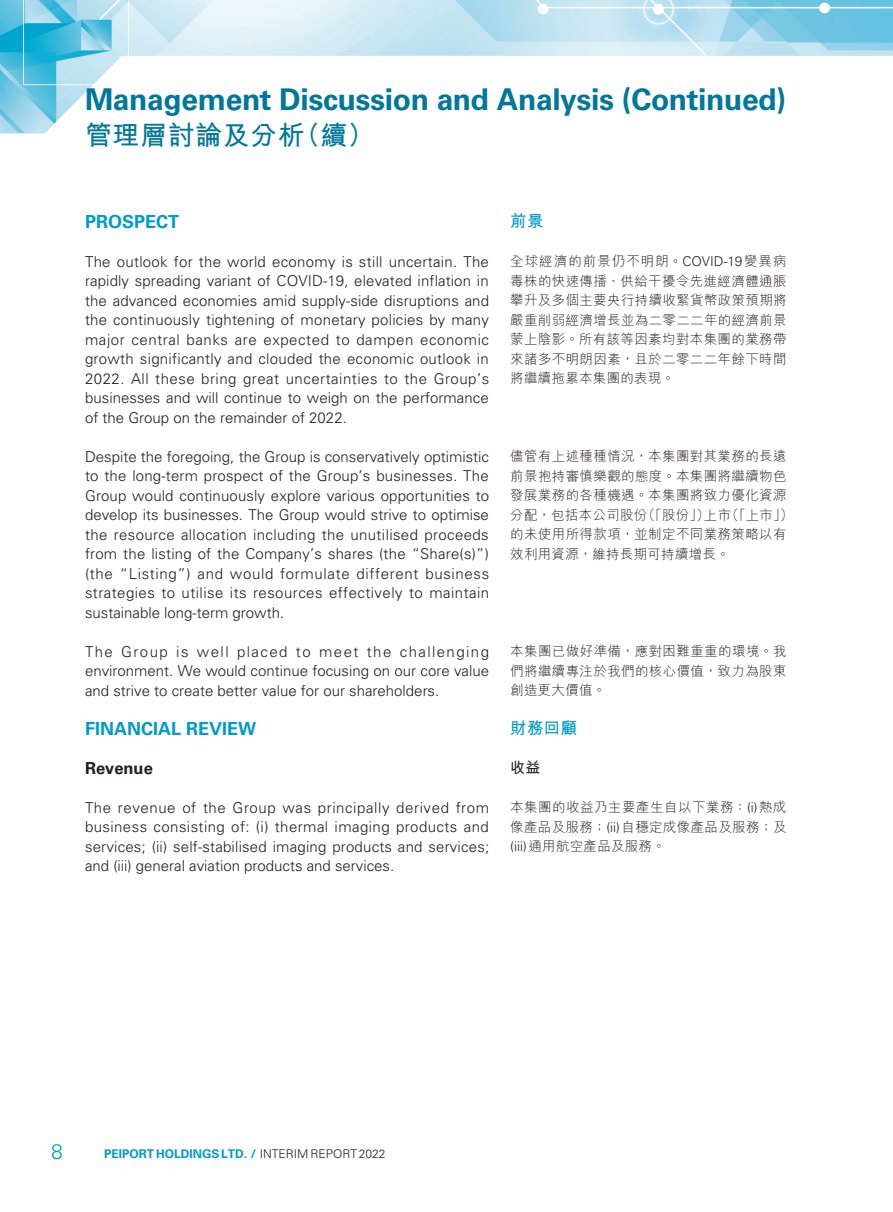
<style>
.page{position:relative;width:893px;height:1212px;background:#fff}
.page>*{position:absolute;margin:0;border:0;box-sizing:border-box;transform-origin:0 0}
.t1{font:700 30px "Univers LT Std";letter-spacing:-.015em;color:#00779b}
.t2{font:700 27px "M Hei HK";letter-spacing:.02em;color:#00779b}
.t3{font:300 21px "Univers LT Std";color:#009bc8}
._01_H1_E{font:700 18px "Univers LT Std";color:#009bc8}
._02_H2_E{font:700 16.5px "Univers LT Std";color:#231f20}
._001_H1_C{font:700 16.5px "M Hei HK";letter-spacing:.02em;color:#009bc8}
._00_txt_E{font:300 15px/19.5px "Univers LT Std";color:#231f20;text-align:justify}
._002_H2_C{font:700 15px "M Hei HK";color:#231f20}
._000_txt_C{font:300 13.5px/19.5px "M Hei HK";letter-spacing:.025em;color:#231f20;text-align:justify}
.t4{font:700 12px "Univers LT Std";color:#009bc8}
.s1{font-family:"Univers LT Std"}
.s2{font-weight:300;color:#231f20}
</style>
<div class="page">
<img style="left:0;top:0;width:893px;height:134px">
<h1 class="t1" style="left:85px;top:82px;width:703px">Management Discussion and Analysis (Continued)</h1>
<h2 class="t2" style="left:85px;top:116px;width:291px">管理層討論及分析（續）</h2>
<p class="_01_H1_E" style="left:85px;top:211px;width:96px">PROSPECT</p>
<p class="_00_txt_E" style="left:85px;top:251px;width:406px">The outlook for the world economy is still uncertain. The rapidly spreading variant of COVID-19, elevated inflation in the advanced economies amid supply-side disruptions and the continuously tightening of monetary policies by many major central banks are expected to dampen economic growth significantly and clouded the economic outlook in 2022. All these bring great uncertainties to the Group’s businesses and will continue to weigh on the performance of the Group on the remainder of 2022.</p>
<p class="_00_txt_E" style="left:85px;top:446px;width:406px">Despite the foregoing, the Group is conservatively optimistic to the long-term prospect of the Group’s businesses. The Group would continuously explore various opportunities to develop its businesses. The Group would strive to optimise the resource allocation including the unutilised proceeds from the listing of the Company’s shares (the “Share(s)”) (the “Listing”) and would formulate different business strategies to utilise its resources effectively to maintain sustainable long-term growth.</p>
<p class="_00_txt_E" style="left:85px;top:641px;width:405px">The Group is well placed to meet the challenging environment. We would continue focusing on our core value and strive to create better value for our shareholders.</p>
<p class="_01_H1_E" style="left:85px;top:718px;width:173px">FINANCIAL REVIEW</p>
<p class="_02_H2_E" style="left:85px;top:758px;width:69px">Revenue</p>
<p class="_00_txt_E" style="left:85px;top:797px;width:406px">The revenue of the Group was principally derived from business consisting of: (i) thermal imaging products and services; (ii) self-stabilised imaging products and services; and (iii) general aviation products and services.</p>
<p class="_001_H1_C" style="left:510px;top:209px;width:35px">前景</p>
<p class="_000_txt_C" style="left:510px;top:251px;width:278px">全球經濟的前景仍不明朗。<span class="s1">COVID-19</span>變異病毒株的快速傳播、供給干擾令先進經濟體通脹攀升及多個主要央行持續收緊貨幣政策預期將嚴重削弱經濟增長並為二零二二年的經濟前景蒙上陰影。所有該等因素均對本集團的業務帶來諸多不明朗因素，且於二零二二年餘下時間將繼續拖累本集團的表現。</p>
<p class="_000_txt_C" style="left:510px;top:446px;width:285px;text-align:left">儘管有上述種種情況，本集團對其業務的長遠前景抱持審慎樂觀的態度。本集團將繼續物色發展業務的各種機遇。本集團將致力優化資源分配，包括本公司股份（「股份」）上市（「上市」）的未使用所得款項，並制定不同業務策略以有效利用資源，維持長期可持續增長。</p>
<p class="_000_txt_C" style="left:510px;top:641px;width:278px">本集團已做好準備，應對困難重重的環境。我們將繼續專注於我們的核心價值，致力為股東創造更大價值。</p>
<p class="_001_H1_C" style="left:510px;top:716px;width:68px">財務回顧</p>
<p class="_002_H2_C" style="left:510px;top:757px;width:32px">收益</p>
<p class="_000_txt_C" style="left:510px;top:797px;width:278px">本集團的收益乃主要產生自以下業務：<span class="s1">(i)</span>熱成像產品及服務；<span class="s1">(ii)</span>自穩定成像產品及服務；及<span class="s1">(iii)</span>通用航空產品及服務。</p>
<h3 class="t3" style="left:51px;top:1138px;width:13px">8</h3>
<p class="t4" style="left:104px;top:1147px;width:283px">PEIPORT HOLDINGS LTD. / <span class="s2">INTERIM REPORT 2022</span></p>
</div>
